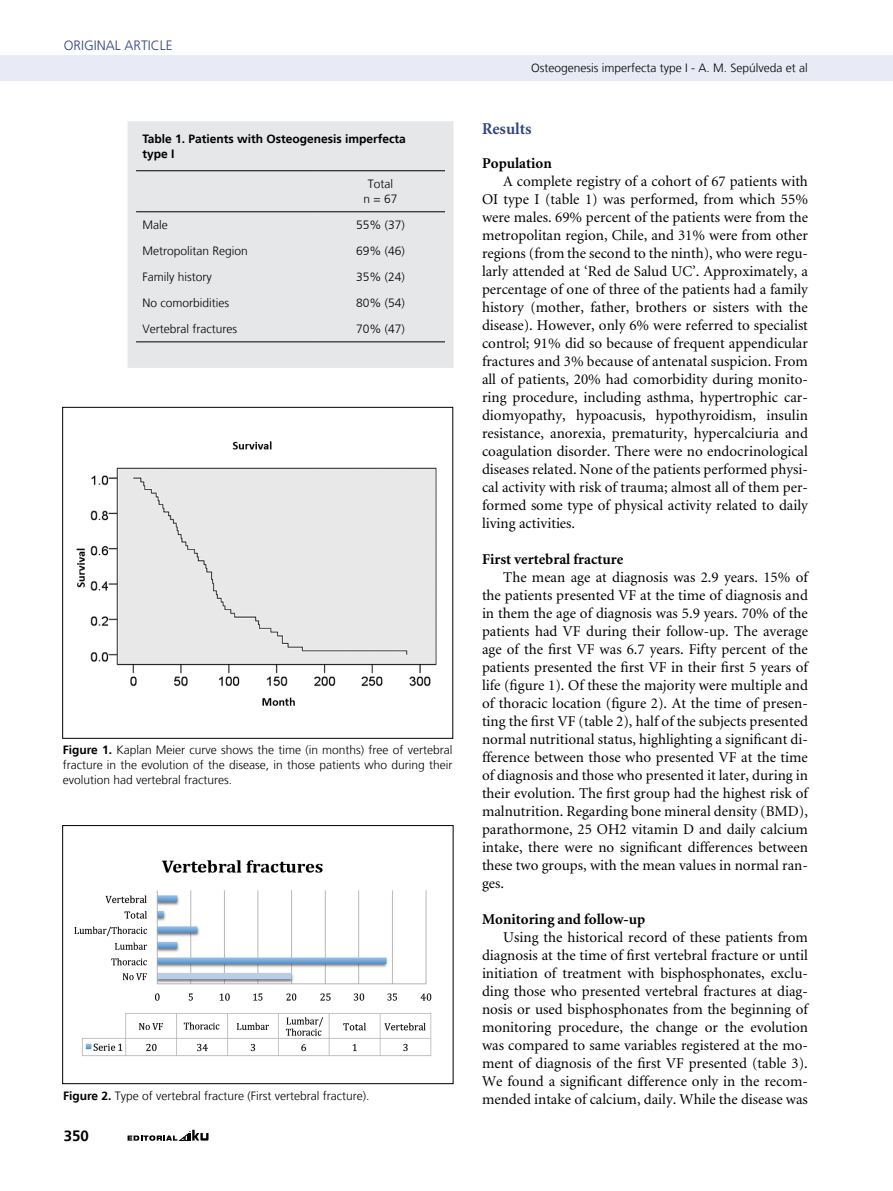
<style>
.page{position:relative;width:893px;height:1191px;background:#fff}
.page>*{position:absolute;margin:0;border:0;box-sizing:border-box;transform-origin:0 0}
.t1{font:700 16.5px "Minion";color:#314282}
.t2{font:15px/18px "Minion";color:#000;text-align:justify}
.t3{font:700 15px "Minion";color:#000}
.t4{font:700 15px "Frutiger LT";color:#000}
.t5{font:300 13.5px "Frutiger LT";color:#314282}
.t6{font:300 12px/15px "Frutiger LT";color:#000;text-align:center}
.t7{font:700 12px/15px "Frutiger LT";color:#000}
.s1{font-weight:700}
</style>
<div class="page">
<div style="left:0;top:55px;width:893px;height:26px;background:#e8eaf6"></div>
<svg style="left:128px;top:1129px;width:81px;height:11px"></svg>
<div style="left:128px;top:121px;width:325px;height:247px;background:#e6e7e8"></div>
<hr style="left:136px;top:170px;width:180px;height:1px;background:#000">
<hr style="left:316px;top:170px;width:129px;height:1px;background:#000">
<hr style="left:136px;top:211px;width:180px;height:1px;background:#000">
<hr style="left:316px;top:211px;width:129px;height:1px;background:#000">
<hr style="left:136px;top:341px;width:180px;height:1px;background:#000">
<hr style="left:316px;top:341px;width:129px;height:1px;background:#000">
<svg style="left:62px;top:406px;width:391px;height:333px"></svg>
<svg style="left:62px;top:825px;width:392px;height:259px"></svg>
<p class="t5" style="left:64px;top:38px;width:8px">origi</p>
<p class="t5" style="left:97px;top:38px;width:75px">nal artic le</p>
<p class="t7" style="left:142px;top:131px;width:265px">Table 1. Patients with Osteogenesis imperfecta type I</p>
<p class="t6" style="left:364px;top:177px;width:35px">Total n = 67</p>
<p class="t6" style="left:142px;top:218px;width:27px">Male</p>
<p class="t6" style="left:356px;top:218px;width:50px">55% (37)</p>
<p class="t6" style="left:142px;top:244px;width:107px">Metropolitan Region</p>
<p class="t6" style="left:356px;top:244px;width:50px">69% (46)</p>
<p class="t6" style="left:142px;top:270px;width:71px">Family history</p>
<p class="t6" style="left:356px;top:270px;width:50px">35% (24)</p>
<p class="t6" style="left:142px;top:296px;width:88px">No comorbidities</p>
<p class="t6" style="left:356px;top:296px;width:50px">80% (54)</p>
<p class="t6" style="left:142px;top:322px;width:96px">Vertebral fractures</p>
<p class="t6" style="left:356px;top:322px;width:50px">70% (47)</p>
<p class="t6" style="left:63px;top:743px;width:391px;text-align:justify"><span class="s1">Figure 1.</span> Kaplan Meier curve shows the time (in months) free of vertebral fracture in the evolution of the disease, in those patients who during their evolution had vertebral fractures.</p>
<p class="t6" style="left:63px;top:1088px;width:308px"><span class="s1">Figure 2.</span> Type of vertebral fracture (First vertebral fracture).</p>
<p class="t4" style="left:64px;top:1126px;width:27px">350</p>
<p class="t6" style="left:531px;top:61px;width:278px">Osteogenesis imperfecta type I - A. M. Sepúlveda et al</p>
<p class="t1" style="left:482px;top:120px;width:51px">Results</p>
<p class="t3" style="left:482px;top:156px;width:71px">Population</p>
<p class="t2" style="left:482px;top:173px;width:327px;text-indent:21px">A complete registry of a cohort of 67 patients with OI type I (table 1) was performed, from which 55% were males. 69% percent of the patients were from the metropolitan region, Chile, and 31% were from other regions (from the second to the ninth), who were regu&shy;larly attended at ‘Red de Salud UC’. Approximately, a percentage of one of three of the patients had a family history (mother, father, brothers or sisters with the disease). However, only 6% were referred to specialist control; 91% did so because of frequent appendicular fractures and 3% because of antenatal suspicion. From all of patients, 20% had comorbidity during monito&shy;ring procedure, including asthma, hypertrophic car&shy;diomyopathy, hypoacusis, hypothyroidism, insulin resistance, anorexia, prematurity, hypercalciuria and coagulation disorder. There were no endocrinological diseases related. None of the patients performed physi&shy;cal activity with risk of trauma; almost all of them per&shy;formed some type of physical activity related to daily living activities.</p>
<p class="t3" style="left:482px;top:552px;width:143px">First vertebral fracture</p>
<p class="t2" style="left:482px;top:569px;width:327px;text-indent:21px">The mean age at diagnosis was 2.9 years. 15% of the patients presented VF at the time of diagnosis and in them the age of diagnosis was 5.9 years. 70% of the patients had VF during their follow-up. The average age of the first VF was 6.7 years. Fifty percent of the patients presented the first VF in their first 5 years of life (figure 1). Of these the majority were multiple and of thoracic location (figure 2). At the time of presen&shy;ting the first VF (table 2), half of the subjects presented normal nutritional status, highlighting a significant di&shy;fference between those who presented VF at the time of diagnosis and those who presented it later, during in their evolution. The first group had the highest risk of malnutrition. Regarding bone mineral density (BMD), parathormone, 25 OH2 vitamin D and daily calcium intake, there were no significant differences between these two groups, with the mean values in normal ran&shy;ges.</p>
<p class="t3" style="left:482px;top:912px;width:165px">Monitoring and follow-up</p>
<p class="t2" style="left:482px;top:929px;width:327px;text-indent:21px">Using the historical record of these patients from diagnosis at the time of first vertebral fracture or until initiation of treatment with bisphosphonates, exclu&shy;ding those who presented vertebral fractures at diag&shy;nosis or used bisphosphonates from the beginning of monitoring procedure, the change or the evolution was compared to same variables registered at the mo&shy;ment of diagnosis of the first VF presented (table 3).<br>We found a significant difference only in the recom&shy;mended intake of calcium, daily. While the disease was</p>
</div>
